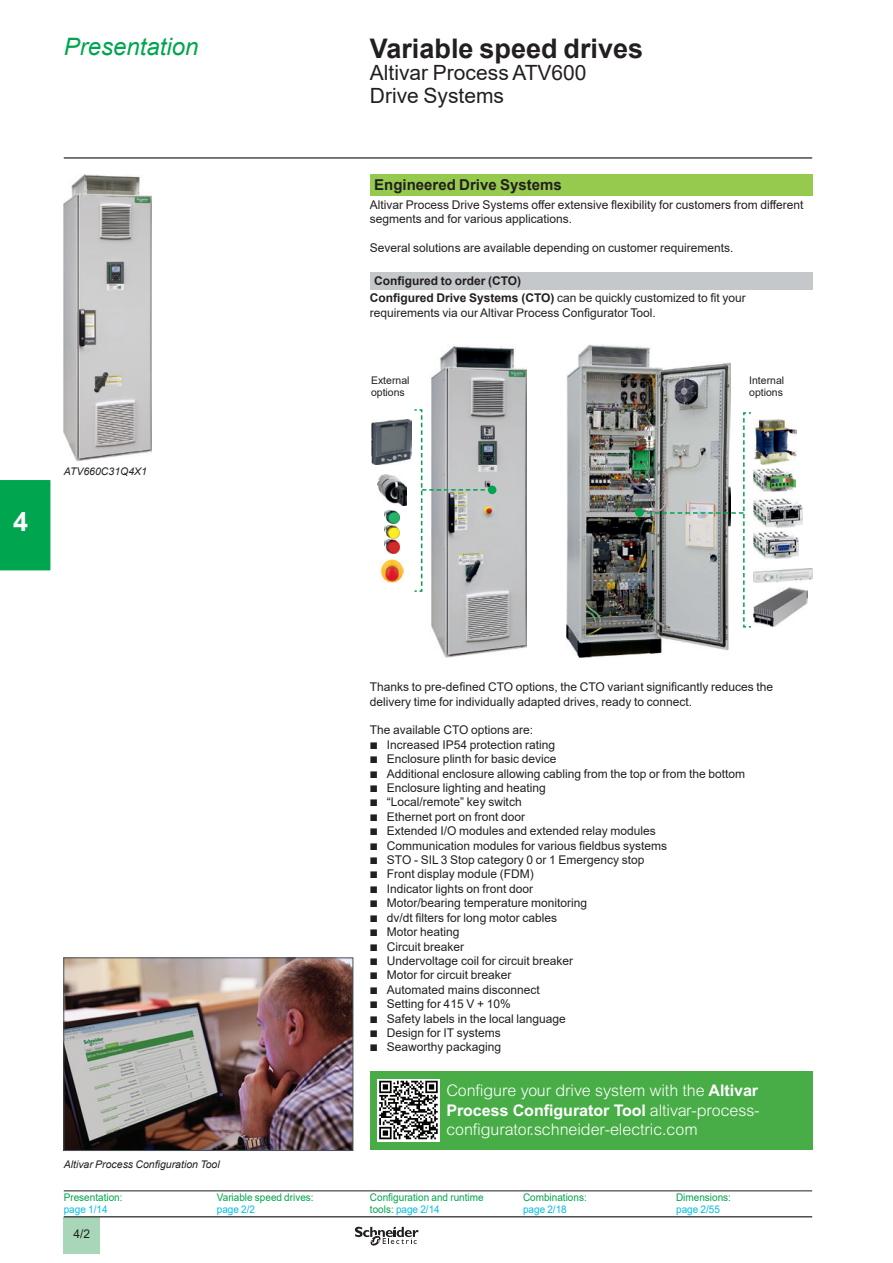
<style>
.page{position:relative;width:893px;height:1263px;background:#fff}
.page>*{position:absolute;margin:0;border:0;box-sizing:border-box;transform-origin:0 0}
._0_TitleLev1{font:700 27px "Arial";color:#231f20}
.t1{font:700 27px "Arial";color:#fff}
._0_Topic{font:italic 24px "Arial";color:#00a54f}
._0_TitleLev2{font:21px "Arial";color:#231f20}
.t2{font:300 16.05px/19.4px "Arial MT Std";letter-spacing:-.005em;color:#fff;text-align:justify}
._1_Section_3__10{font:700 15px "Arial";color:#231f20}
._1_Text__8{font:12px/14.4px "Arial";color:#231f20}
._1_Section_4__8{font:700 12px "Arial";color:#231f20}
._0_SeePage{font:10.5px/12px "Arial";color:#00a54f;scale:.95 1}
._1_Legend___Nota__7{font:italic 10.5px "Arial";color:#231f20}
._0_SeePage-2{font:10.5px "Arial";color:#00bde5;scale:.95 1}
._1_Text__7{font:10.5px/12px "Arial";color:#231f20}
.s1{font-weight:700}
.s2{font-family:"Graph Schneider"}
.s3{color:#00bde5}
</style>
<div class="page">
<hr style="left:64px;top:157px;width:748px;height:2px;background:#231f20">
<div style="left:64px;top:1217px;width:36px;height:37px;background:#a7d7b8"></div>
<hr style="left:64px;top:1216px;width:748px;height:1px;background:#231f20">
<svg style="left:355px;top:1226px;width:64px;height:20px"></svg>
<div style="left:370px;top:174px;width:442px;height:22px;background:#96ca4e"></div>
<div style="left:370px;top:272px;width:442px;height:17px;background:#c5c8cb"></div>
<img style="left:64px;top:175px;width:88px;height:286px">
<img style="left:754px;top:469px;width:41px;height:23px">
<img style="left:754px;top:498px;width:49px;height:29px">
<img style="left:754px;top:532px;width:44px;height:27px">
<img style="left:754px;top:568px;width:59px;height:15px">
<img style="left:431px;top:345px;width:95px;height:312px">
<img style="left:754px;top:419px;width:43px;height:45px">
<img style="left:567px;top:344px;width:163px;height:313px">
<img style="left:378px;top:474px;width:28px;height:32px">
<img style="left:372px;top:419px;width:40px;height:46px">
<img style="left:753px;top:588px;width:54px;height:39px">
<img style="left:380px;top:560px;width:24px;height:22px">
<svg style="left:639px;top:411px;width:112px;height:217px"></svg>
<div style="left:635px;top:508px;width:9px;height:9px;background:#00a54f;border-radius:50%"></div>
<svg style="left:414px;top:408px;width:78px;height:185px"></svg>
<div style="left:488px;top:486px;width:8px;height:8px;background:#00a54f;border-radius:50%"></div>
<img style="left:384px;top:510px;width:15px;height:43px">
<div style="left:370px;top:1070px;width:442px;height:79px;background:#48ad47"></div>
<svg style="left:377px;top:1079px;width:62px;height:62px"></svg>
<svg style="left:379px;top:1081px;width:59px;height:58px;background:#818181"></svg>
<img style="left:66px;top:960px;width:285px;height:189px">
<div style="left:64px;top:958px;width:289px;height:193px;border:1px solid #4d545a"></div>
<hr style="left:64px;top:1190px;width:153px;height:1px;background:#231f20">
<hr style="left:217px;top:1190px;width:153px;height:1px;background:#231f20">
<hr style="left:370px;top:1190px;width:153px;height:1px;background:#231f20">
<hr style="left:523px;top:1190px;width:153px;height:1px;background:#231f20">
<hr style="left:676px;top:1190px;width:136px;height:1px;background:#231f20">
<div style="left:0;top:480px;width:50px;height:90px;background:#00a54f"></div>
<h1 class="t1" style="left:13px;top:503px;width:17px">4</h1>
<p class="_0_Topic" style="left:64px;top:31px;width:136px">Presentation</p>
<p class="_0_TitleLev1" style="left:370px;top:29px;width:275px">Variable speed drives</p>
<p class="_0_TitleLev2" style="left:370px;top:58px;width:218px">Altivar Process ATV600</p>
<p class="_0_TitleLev2" style="left:370px;top:81px;width:136px">Drive Systems</p>
<p class="_1_Section_3__10" style="left:374px;top:174px;width:189px">Engineered Drive Systems</p>
<p class="_1_Text__8" style="left:370px;top:197px;width:435px">Altivar Process Drive Systems offer extensive flexibility for customers from different</p>
<p class="_1_Text__8" style="left:370px;top:211px;width:204px">segments and for various applications.</p>
<p class="_1_Text__8" style="left:370px;top:240px;width:365px">Several solutions are available depending on customer requirements.</p>
<p class="_1_Section_4__8" style="left:374px;top:272px;width:149px">Configured to order (CTO)</p>
<p class="_1_Text__8" style="left:370px;top:291px;width:377px"><span class="s1">Configured Drive Systems (CTO)</span> can be quickly customized to fit your requirements via our Altivar Process Configurator Tool.</p>
<p class="_1_Legend___Nota__7" style="left:64px;top:465px;width:85px">ATV660C31Q4X1</p>
<p class="_1_Text__7" style="left:371px;top:374px;width:40px">External options</p>
<p class="_1_Text__7" style="left:749px;top:374px;width:37px">Internal options</p>
<p class="_1_Legend___Nota__7" style="left:64px;top:1157px;width:158px">Altivar Process Configuration Tool</p>
<p class="_0_SeePage" style="left:64px;top:1191px;width:63px">Presentation:</p>
<p class="_0_SeePage-2" style="left:64px;top:1202px;width:48px">page 1/14</p>
<p class="_0_SeePage" style="left:217px;top:1191px;width:103px">Variable speed drives:</p>
<p class="_0_SeePage-2" style="left:217px;top:1202px;width:42px">page 2/2</p>
<p class="_1_Text__8" style="left:74px;top:1226px;width:18px">4/2</p>
<p class="_1_Text__8" style="left:370px;top:680px;width:405px">Thanks to pre-defined CTO options, the CTO variant significantly reduces the delivery time for individually adapted drives, ready to connect.</p>
<p class="_1_Text__8" style="left:370px;top:723px;width:165px">The available CTO options are:</p>
<p class="_1_Text__8" style="left:370px;top:737px;width:187px"><span class="s2">b</span> Increased IP54 protection rating</p>
<p class="_1_Text__8" style="left:370px;top:752px;width:188px"><span class="s2">b</span> Enclosure plinth for basic device</p>
<p class="_1_Text__8" style="left:370px;top:766px;width:377px"><span class="s2">b</span> Additional enclosure allowing cabling from the top or from the bottom</p>
<p class="_1_Text__8" style="left:370px;top:780px;width:177px"><span class="s2">b</span> Enclosure lighting and heating</p>
<p class="_1_Text__8" style="left:370px;top:795px;width:153px"><span class="s2">b</span> “Local/remote” key switch</p>
<p class="_1_Text__8" style="left:370px;top:809px;width:157px"><span class="s2">b</span> Ethernet port on front door</p>
<p class="_1_Text__8" style="left:370px;top:824px;width:287px"><span class="s2">b</span> Extended I/O modules and extended relay modules</p>
<p class="_1_Text__8" style="left:370px;top:838px;width:299px"><span class="s2">b</span> Communication modules for various fieldbus systems</p>
<p class="_1_Text__8" style="left:370px;top:852px;width:276px"><span class="s2">b</span> STO - SIL 3 Stop category 0 or 1 Emergency stop</p>
<p class="_1_Text__8" style="left:370px;top:867px;width:165px"><span class="s2">b</span> Front display module (FDM)</p>
<p class="_1_Text__8" style="left:370px;top:881px;width:165px"><span class="s2">b</span> Indicator lights on front door</p>
<p class="_1_Text__8" style="left:370px;top:896px;width:219px"><span class="s2">b</span> Motor/bearing temperature monitoring</p>
<p class="_1_Text__8" style="left:370px;top:910px;width:189px"><span class="s2">b</span> dv/dt filters for long motor cables</p>
<p class="_1_Text__8" style="left:370px;top:924px;width:91px"><span class="s2">b</span> Motor heating</p>
<p class="_1_Text__8" style="left:370px;top:939px;width:96px"><span class="s2">b</span> Circuit breaker</p>
<p class="_1_Text__8" style="left:370px;top:953px;width:205px"><span class="s2">b</span> Undervoltage coil for circuit breaker</p>
<p class="_1_Text__8" style="left:370px;top:968px;width:143px"><span class="s2">b</span> Motor for circuit breaker</p>
<p class="_1_Text__8" style="left:370px;top:982px;width:171px"><span class="s2">b</span> Automated mains disconnect</p>
<p class="_1_Text__8" style="left:370px;top:996px;width:142px"><span class="s2">b</span> Setting for 415 V + 10%</p>
<p class="_1_Text__8" style="left:370px;top:1011px;width:197px"><span class="s2">b</span> Safety labels in the local language</p>
<p class="_1_Text__8" style="left:370px;top:1025px;width:132px"><span class="s2">b</span> Design for IT systems</p>
<p class="_1_Text__8" style="left:370px;top:1040px;width:133px"><span class="s2">b</span> Seaworthy packaging</p>
<p class="t2" style="left:446px;top:1081px;width:315px">Configure your drive system with the <span class="s1">Altivar Process Configurator Tool</span> altivar-process&shy;configurator.schneider-electric.com</p>
<p class="_0_SeePage" style="left:370px;top:1191px;width:121px">Configuration and runtime tools: <span class="s3">page 2/14</span></p>
<p class="_0_SeePage" style="left:523px;top:1191px;width:69px">Combinations:</p>
<p class="_0_SeePage-2" style="left:523px;top:1202px;width:48px">page 2/18</p>
<p class="_0_SeePage" style="left:676px;top:1191px;width:59px">Dimensions:</p>
<p class="_0_SeePage-2" style="left:676px;top:1202px;width:48px">page 2/55</p>
</div>
